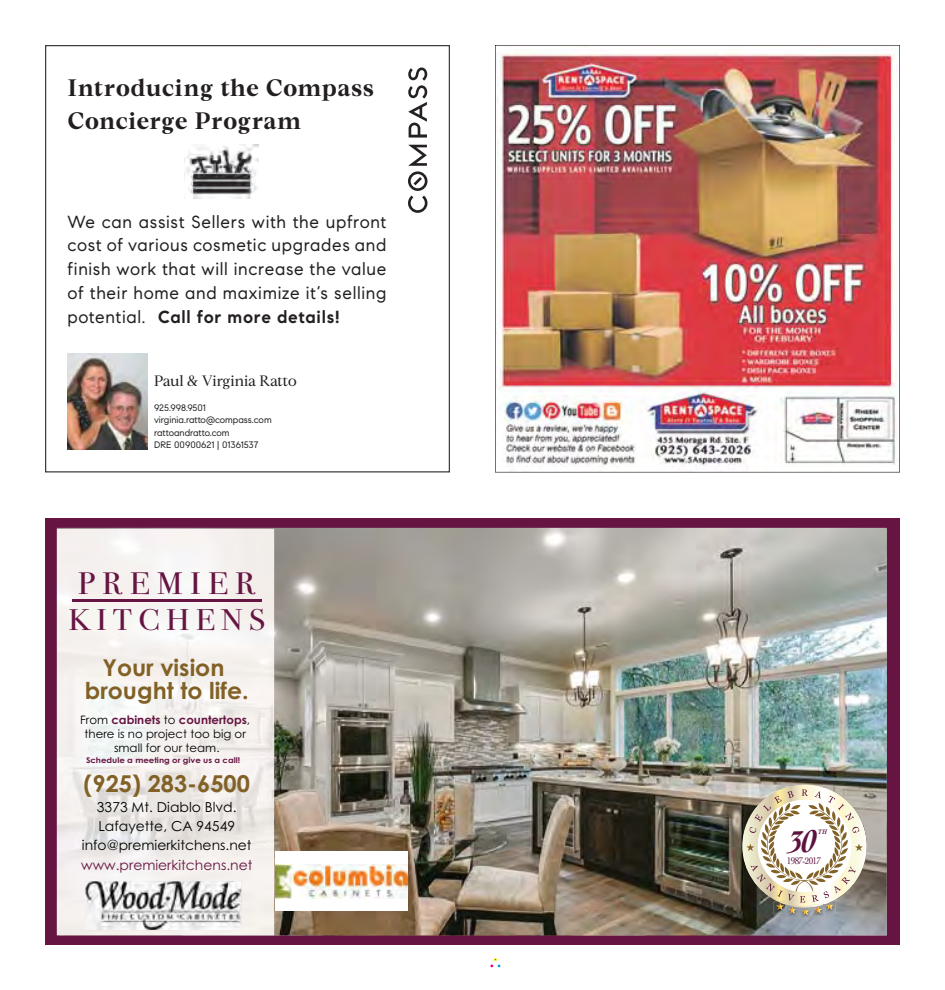
<style>
.page{position:relative;width:945px;height:990px;background:#fff}
.page>*{position:absolute;margin:0;border:0;box-sizing:border-box;transform-origin:0 0}
.t1{font:31.25px "Bodoni Svty Two OSITCTT";color:#661542;scale:1.1 1}
.t2{font:30px "Bodoni Svty Two OSITCTT";color:#661542;scale:1.1 1}
.t3{font:700 23.75px/32.5px "Compass Serif";letter-spacing:.03em;color:#231f20}
.t4{font:700 23.25px/22.2px "Century Gothic";color:#826126;text-align:center}
.t5{font:17.5px/23.8px "Compass Sans";letter-spacing:.04em;color:#231f20;text-align:justify}
.t6{font:15px "Compass Serif";letter-spacing:-.005em;color:#231f20}
.t7{font:13.75px/19px "Century Gothic";color:#010202;text-align:center}
.t8{font:13.75px "Century Gothic";color:#661542}
.t9{font:12.5px "Cochin";letter-spacing:-.08em;color:#5d113f;scale:.92 1}
.t10{font:11.62px/14px "Century Gothic";color:#010202;text-align:center}
.t11{font:10px "Cochin";letter-spacing:-.08em;color:#5d113f;scale:.92 1}
.t12{font:9.38px/12.5px "Compass Sans";color:#231f20}
.t13{font:700 7.88px "Century Gothic";color:#661542;scale:1.09 1}
.s1{font-weight:700}
.s2{font-weight:700;color:#661542}
</style>
<div class="page">
<div style="left:490px;top:958px;width:11px;height:10px;border:1px solid #fff"></div>
<img style="left:184px;top:144px;width:75px;height:55px">
<img style="left:68px;top:354px;width:79px;height:96px">
<svg style="left:408px;top:145px;width:20px;height:68px"></svg>
<svg style="left:408px;top:67px;width:19px;height:70px"></svg>
<img style="left:495px;top:45px;width:405px;height:427px">
<div style="left:45px;top:519px;width:855px;height:426px;background:#661542"></div>
<img style="left:57px;top:528px;width:830px;height:407px">
<img style="left:57px;top:529px;width:217px;height:406px">
<hr style="left:72px;top:599px;width:190px;height:3px;background:#661542">
<img style="left:85px;top:881px;width:156px;height:49px">
<div style="left:275px;top:852px;width:133px;height:59px;background:#fff"></div>
<img style="left:275px;top:864px;width:133px;height:34px">
<img style="left:719px;top:774px;width:145px;height:162px">
<h3 class="t3" style="left:68px;top:74px;width:308px">Introducing the Compass<br>Concierge Program</h3>
<p class="t5" style="left:68px;top:210px;width:321px">We can assist Sellers with the upfront cost of various cosmetic upgrades and finish work that will increase the value of their home and maximize it’s selling potential. <span class="s1">Call for more details!</span></p>
<p class="t6" style="left:154px;top:372px;width:144px">Paul &amp; Virginia Ratto</p>
<p class="t12" style="left:154px;top:401px;width:119px">925.998.9501 virginia.ratto@compass.com rattoandratto.com<br>DRE 00900621 | 01361537</p>
<h1 class="t1" style="left:78px;top:565px;width:163px">P R E M I E R</h1>
<h2 class="t2" style="left:68px;top:602px;width:180px">K I T C H E N S</h2>
<h3 class="t4" style="left:85px;top:659px;width:165px">Your vision brought to life.</h3>
<p class="t10" style="left:80px;top:714px;width:172px">From <span class="s2">cabinets</span> to <span class="s2">countertops</span>, there is no project too big or small for our team.</p>
<p class="t13" style="left:86px;top:757px;width:143px">Schedule a meeting or give us a call!</p>
<h3 class="t4" style="left:84px;top:775px;width:168px">(925) 283-6500</h3>
<p class="t7" style="left:82px;top:799px;width:171px">3373 Mt. Diablo Blvd.<br>Lafayette, CA 94549 info@premierkitchens.net</p>
<p class="t8" style="left:81px;top:860px;width:173px">www.premierkitchens.net</p>
<p class="t11" style="left:787px;top:857px;width:39px">1987-2017</p>
<p class="t9" style="left:769px;top:858px;width:48px">1987-2017</p>
</div>
